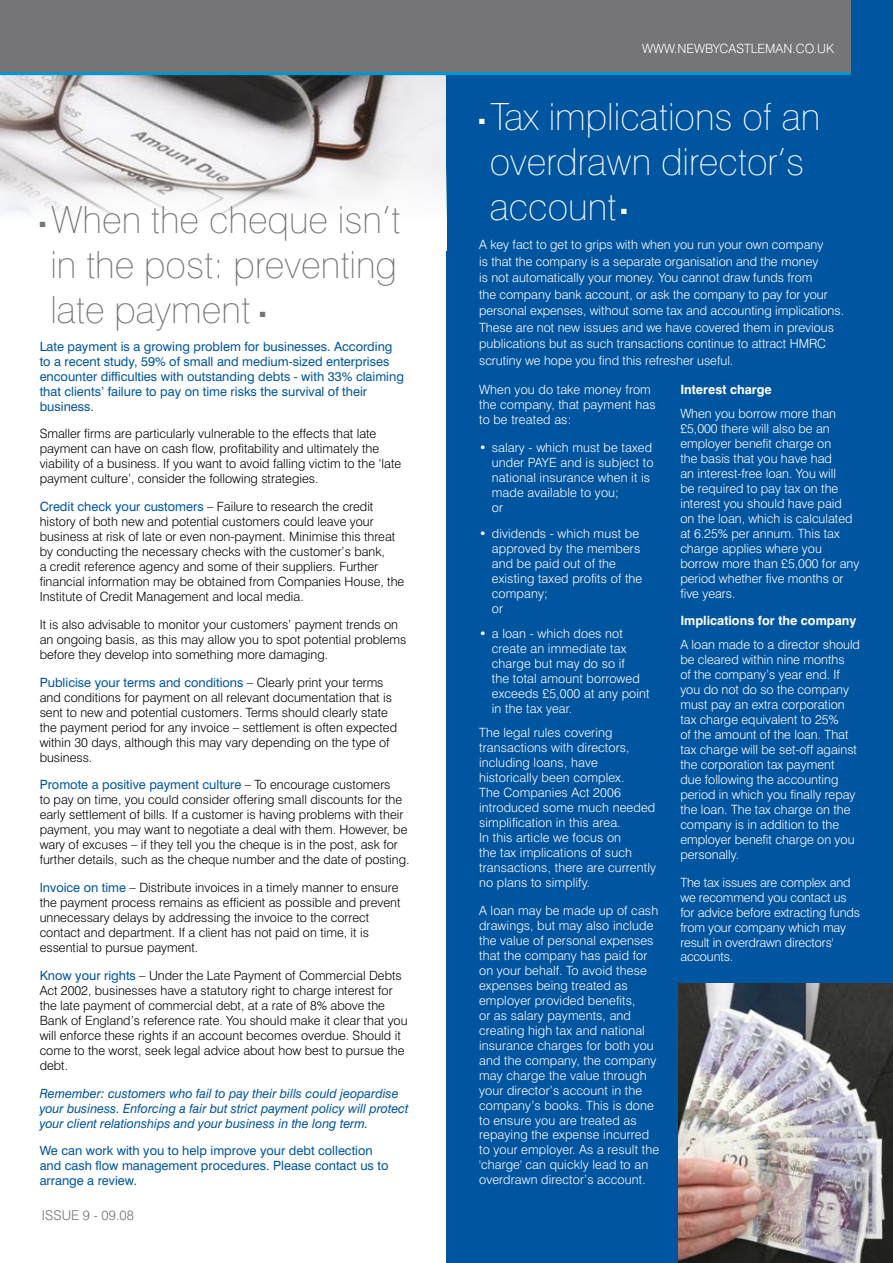
<style>
.page{position:relative;width:893px;height:1263px;background:#fff}
.page>*{position:absolute;margin:0;border:0;box-sizing:border-box;transform-origin:0 0}
.t1{font:100 37.5px/45px "Swiss 721 BT";color:#757477;text-align:justify}
.t2{font:100 37.5px/45px "Swiss 721 BT";color:#fff}
.t3{font:300 13.5px "Swiss 721 BT";color:#757477}
.t4{font:300 12.75px/15px "Swiss 721 BT";color:#fff}
.t5{font:300 12.75px/15px "Swiss 721 BT";color:#000}
.t6{font:12.75px/15px "Swiss 721 BT";color:#0055a0}
.t7{font:italic 12.75px/15px "Swiss 721 BT";color:#0055a0}
.t8{font:700 12.75px "Swiss 721 BT";color:#fff}
.t9{font:7.5px "Zapf Dingbats ITC";color:#757477}
.t10{font:7.5px "Zapf Dingbats ITC";color:#fff}
.s1{font-weight:400;color:#0055a0}
</style>
<div class="page">
<img style="left:0;top:75px;width:446px;height:90px">
<div style="left:446px;top:0;width:447px;height:1263px;background:#0055a0"></div>
<div style="left:0;top:0;width:850px;height:73px;background:#757477"></div>
<hr style="left:0;top:72px;width:850px;height:3px;background:#0098d4">
<img style="left:679px;top:984px;width:214px;height:279px">
<svg style="left:0;top:165px;width:446px;height:53px;fill:#f5f4f6"></svg>
<h1 class="t1" style="left:40px;top:197px;width:362px">■ When the cheque isn’t in the post: preventing late payment</h1>
<p class="t9" style="left:260px;top:311px;width:7px">■</p>
<p class="t6" style="left:40px;top:338px;width:366px">Late payment is a growing problem for businesses. According to a recent study, 59% of small and medium-sized enterprises encounter difficulties with outstanding debts - with 33% claiming that clients’ failure to pay on time risks the survival of their business.</p>
<p class="t5" style="left:40px;top:426px;width:363px">Smaller firms are particularly vulnerable to the effects that late payment can have on cash flow, profitability and ultimately the viability of a business. If you want to avoid falling victim to the ‘late payment culture’, consider the following strategies.</p>
<p class="t5" style="left:40px;top:499px;width:366px"><span class="s1">Credit check your customers</span> – Failure to research the credit history of both new and potential customers could leave your business at risk of late or even non-payment. Minimise this threat by conducting the necessary checks with the customer’s bank,<br>a credit reference agency and some of their suppliers. Further financial information may be obtained from Companies House, the Institute of Credit Management and local media.</p>
<p class="t5" style="left:40px;top:617px;width:368px">It is also advisable to monitor your customers’ payment trends on an ongoing basis, as this may allow you to spot potential problems before they develop into something more damaging.</p>
<p class="t5" style="left:40px;top:674px;width:359px"><span class="s1">Publicise your terms and conditions</span> – Clearly print your terms and conditions for payment on all relevant documentation that is sent to new and potential customers. Terms should clearly state the payment period for any invoice – settlement is often expected within 30 days, although this may vary depending on the type of business.</p>
<p class="t5" style="left:40px;top:777px;width:371px"><span class="s1">Promote a positive payment culture</span> – To encourage customers<br>to pay on time, you could consider offering small discounts for the early settlement of bills. If a customer is having problems with their payment, you may want to negotiate a deal with them. However, be wary of excuses – if they tell you the cheque is in the post, ask for further details, such as the cheque number and the date of posting.</p>
<p class="t5" style="left:40px;top:880px;width:362px"><span class="s1">Invoice on time</span> – Distribute invoices in a timely manner to ensure the payment process remains as efficient as possible and prevent unnecessary delays by addressing the invoice to the correct contact and department. If a client has not paid on time, it is essential to pursue payment.</p>
<p class="t5" style="left:40px;top:967px;width:369px"><span class="s1">Know your rights</span> – Under the Late Payment of Commercial Debts Act 2002, businesses have a statutory right to charge interest for the late payment of commercial debt, at a rate of 8% above the Bank of England’s reference rate. You should make it clear that you will enforce these rights if an account becomes overdue. Should it come to the worst, seek legal advice about how best to pursue the debt.</p>
<p class="t7" style="left:40px;top:1085px;width:370px">Remember: customers who fail to pay their bills could jeopardise your business. Enforcing a fair but strict payment policy will protect your client relationships and your business in the long term.</p>
<p class="t6" style="left:40px;top:1143px;width:350px">We can work with you to help improve your debt collection and cash flow management procedures. Please contact us to arrange a review.</p>
<p class="t3" style="left:42px;top:1206px;width:94px">ISSUE 9 - 09.08</p>
<p class="t4" style="left:642px;top:40px;width:194px">WWW.NEWBYCASTLEMAN.CO.UK</p>
<h1 class="t2" style="left:479px;top:94px;width:343px">■ Tax implications of an overdrawn director’s account</h1>
<p class="t10" style="left:621px;top:208px;width:7px">■</p>
<p class="t4" style="left:479px;top:236px;width:367px;line-height:16.5px">A key fact to get to grips with when you run your own company<br>is that the company is a separate organisation and the money<br>is not automatically your money. You cannot draw funds from<br>the company bank account, or ask the company to pay for your personal expenses, without some tax and accounting implications.<br>These are not new issues and we have covered them in previous publications but as such transactions continue to attract HMRC scrutiny we hope you find this refresher useful.</p>
<p class="t4" style="left:479px;top:382px;width:178px">When you do take money from the company, that payment has to be treated as:</p>
<p class="t4" style="left:492px;top:440px;width:163px;text-indent:-13px">• salary - which must be taxed under PAYE and is subject to national insurance when it is made available to you;<br>or</p>
<p class="t4" style="left:492px;top:526px;width:152px;text-indent:-13px">• dividends - which must be approved by the members and be paid out of the existing taxed profits of the company;<br>or</p>
<p class="t4" style="left:492px;top:626px;width:159px;text-indent:-13px">• a loan - which does not create an immediate tax charge but may do so if<br>the total amount borrowed exceeds £5,000 at any point in the tax year.</p>
<p class="t4" style="left:479px;top:725px;width:178px">The legal rules covering transactions with directors, including loans, have historically been complex.<br>The Companies Act 2006 introduced some much needed simplification in this area.<br>In this article we focus on<br>the tax implications of such transactions, there are currently no plans to simplify.</p>
<p class="t4" style="left:479px;top:902px;width:182px">A loan may be made up of cash drawings, but may also include the value of personal expenses that the company has paid for on your behalf. To avoid these expenses being treated as employer provided benefits,<br>or as salary payments, and creating high tax and national insurance charges for both you and the company, the company may charge the value through your director’s account in the company’s books. This is done to ensure you are treated as repaying the expense incurred to your employer. As a result the 'charge' can quickly lead to an overdrawn director’s account.</p>
<p class="t8" style="left:680px;top:382px;width:93px">Interest charge</p>
<p class="t4" style="left:680px;top:405px;width:181px">When you borrow more than £5,000 there will also be an employer benefit charge on<br>the basis that you have had<br>an interest-free loan. You will<br>be required to pay tax on the interest you should have paid<br>on the loan, which is calculated at 6.25% per annum. This tax charge applies where you borrow more than £5,000 for any period whether five months or five years.</p>
<p class="t8" style="left:680px;top:613px;width:177px">Implications for the company</p>
<p class="t4" style="left:680px;top:637px;width:181px">A loan made to a director should be cleared within nine months<br>of the company’s year end. If you do not do so the company must pay an extra corporation tax charge equivalent to 25%<br>of the amount of the loan. That tax charge will be set-off against the corporation tax payment<br>due following the accounting period in which you finally repay the loan. The tax charge on the company is in addition to the employer benefit charge on you personally.</p>
<p class="t4" style="left:680px;top:874px;width:181px">The tax issues are complex and we recommend you contact us for advice before extracting funds from your company which may result in overdrawn directors' accounts.</p>
</div>
